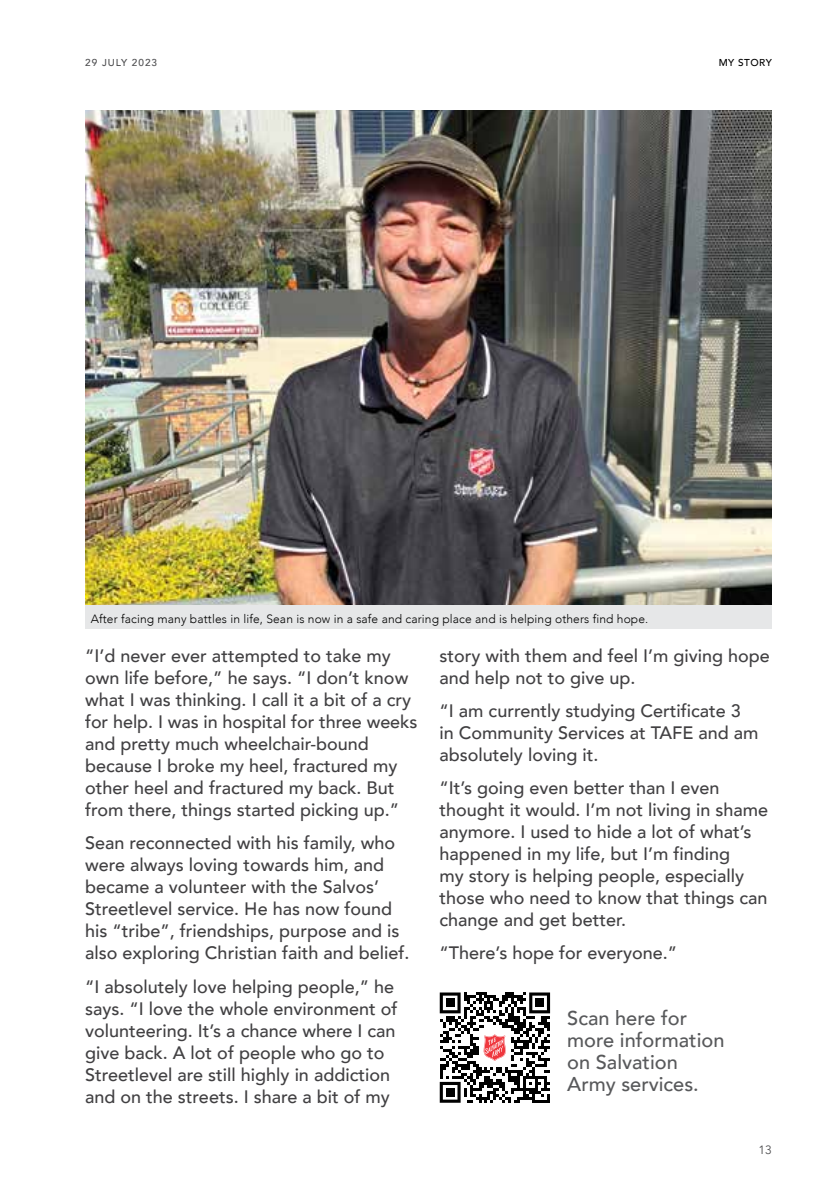
<style>
.page{position:relative;width:840px;height:1191px;background:#fff}
.page>*{position:absolute;margin:0;border:0;box-sizing:border-box;transform-origin:0 0}
.t1{font:500 20px/22px "Avenir";color:#58595b}
.t2{font:500 18px/22px "Avenir";color:#414042}
.t3{font:300 12px "Avenir";letter-spacing:.01em;color:#000}
.t4{font:12px "Avenir";color:#4d4d4f}
.t5{font:500 10px "Avenir";letter-spacing:.1em;color:#4d4d4f}
.t6{font:500 10px "Avenir";letter-spacing:.05em;color:#000}
</style>
<div class="page">
<svg style="left:439px;top:992px;width:110px;height:110px"></svg>
<img style="left:85px;top:110px;width:686px;height:495px">
<div style="left:85px;top:605px;width:686px;height:23px;background:#e6e7e8"></div>
<p class="t5" style="left:85px;top:54px;width:73px">29 Ju ly 2023</p>
<p class="t6" style="left:718px;top:54px;width:55px">MY STORY</p>
<p class="t3" style="left:91px;top:611px;width:558px">After facing many battles in life, Sean is now in a safe and caring place and is helping others find hope.</p>
<p class="t2" style="left:85px;top:643px;width:333px">“I’d never ever attempted to take my own life before,” he says. “I don’t know what I was thinking. I call it a bit of a cry for help. I was in hospital for three weeks and pretty much wheelchair-bound because I broke my heel, fractured my other heel and fractured my back. But from there, things started picking up.”</p>
<p class="t2" style="left:85px;top:831px;width:326px">Sean reconnected with his family, who were always loving towards him, and became a volunteer with the Salvos’ Streetlevel service. He has now found his “tribe”, friendships, purpose and is also exploring Christian faith and belief.</p>
<p class="t2" style="left:85px;top:974px;width:314px">“I absolutely love helping people,” he says. “I love the whole environment of volunteering. It’s a chance where I can give back. A lot of people who go to Streetlevel are still highly in addiction and on the streets. I share a bit of my</p>
<p class="t2" style="left:439px;top:643px;width:332px">story with them and feel I’m giving hope and help not to give up.</p>
<p class="t2" style="left:439px;top:698px;width:320px">“I am currently studying Certificate 3 in Community Services at TAFE and am absolutely loving it.</p>
<p class="t2" style="left:439px;top:775px;width:330px">“It’s going even better than I even thought it would. I’m not living in shame anymore. I used to hide a lot of what’s happened in my life, but I’m finding<br>my story is helping people, especially those who need to know that things can change and get better.</p>
<p class="t2" style="left:439px;top:941px;width:239px">“There’s hope for everyone.”</p>
<p class="t1" style="left:567px;top:1005px;width:159px">Scan here for more information on Salvation<br>Army services.</p>
<p class="t4" style="left:758px;top:1142px;width:15px">13</p>
</div>
